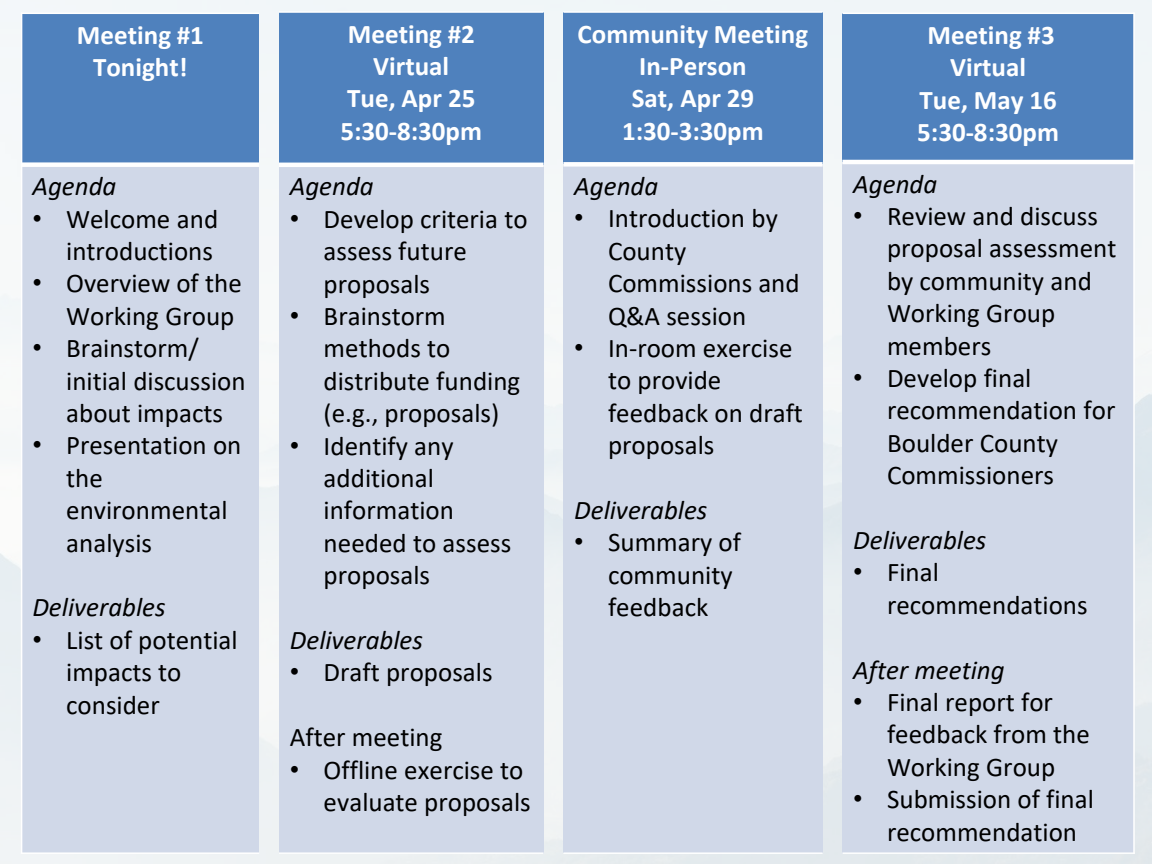
<style>
.page{position:relative;width:1152px;height:864px;background:#fff}
.page>*{position:absolute;margin:0;border:0;box-sizing:border-box;transform-origin:0 0}
.t1{font:27px/32.4px "Calibri";color:#000}
.t2{font:700 27px "Calibri";color:#fff}
.t3{font:italic 27px "Calibri";color:#000}
.s1{font-family:"Arial"}
</style>
<div class="page">
<div style="left:22px;top:13px;width:237px;height:152px;background:#4f81bd"></div>
<div style="left:22px;top:165px;width:237px;height:688px;background:#d0d8e8"></div>
<div style="left:21px;top:162px;width:238px;height:5px;background:#fff"></div>
<hr style="left:21px;top:13px;width:238px;height:1px;background:#fff">
<hr style="left:21px;top:852px;width:238px;height:2px;background:#fff">
<div style="left:279px;top:12px;width:265px;height:153px;background:#4f81bd"></div>
<div style="left:279px;top:165px;width:265px;height:688px;background:#d0d8e8"></div>
<hr style="left:279px;top:163px;width:265px;height:4px;background:#fff">
<hr style="left:279px;top:11px;width:265px;height:2px;background:#fff">
<hr style="left:279px;top:852px;width:265px;height:2px;background:#fff">
<div style="left:563px;top:12px;width:260px;height:152px;background:#4f81bd"></div>
<div style="left:563px;top:164px;width:260px;height:689px;background:#d0d8e8"></div>
<div style="left:563px;top:162px;width:260px;height:5px;background:#fff"></div>
<hr style="left:563px;top:11px;width:260px;height:2px;background:#fff">
<hr style="left:563px;top:852px;width:260px;height:2px;background:#fff">
<div style="left:842px;top:13px;width:292px;height:149px;background:#4f81bd"></div>
<div style="left:842px;top:162px;width:292px;height:691px;background:#d0d8e8"></div>
<hr style="left:842px;top:160px;width:293px;height:4px;background:#fff">
<hr style="left:1133px;top:13px;width:2px;height:841px;background:#fff">
<hr style="left:842px;top:13px;width:293px;height:1px;background:#fff">
<hr style="left:842px;top:852px;width:293px;height:2px;background:#fff">
<p class="t2" style="left:77px;top:16px;width:129px">Meeting #1</p>
<p class="t2" style="left:93px;top:48px;width:96px">Tonight!</p>
<p class="t3" style="left:32px;top:168px;width:86px">Agenda</p>
<p class="t1" style="left:32px;top:202px;width:187px;text-align:right"><span class="s1">•</span> Welcome and introductions</p>
<p class="t1" style="left:32px;top:267px;width:211px;text-align:right"><span class="s1">•</span> Overview of the<br>Working Group</p>
<p class="t1" style="left:66px;top:331px;width:181px;text-indent:-34px"><span class="s1">•</span> Brainstorm/ initial discussion about impacts</p>
<p class="t1" style="left:66px;top:429px;width:177px;text-indent:-34px"><span class="s1">•</span> Presentation on the environmental analysis</p>
<p class="t3" style="left:32px;top:589px;width:135px">Deliverables</p>
<p class="t1" style="left:66px;top:623px;width:173px;text-indent:-34px"><span class="s1">•</span> List of potential impacts to consider</p>
<p class="t2" style="left:348px;top:15px;width:129px">Meeting #2</p>
<p class="t2" style="left:373px;top:47px;width:78px">Virtual</p>
<p class="t2" style="left:347px;top:79px;width:130px">Tue, Apr 25</p>
<p class="t2" style="left:340px;top:112px;width:143px">5:30-8:30pm</p>
<p class="t3" style="left:290px;top:168px;width:86px">Agenda</p>
<p class="t1" style="left:324px;top:202px;width:206px;text-indent:-34px"><span class="s1">•</span> Develop criteria to assess future proposals</p>
<p class="t1" style="left:324px;top:299px;width:198px;text-indent:-34px"><span class="s1">•</span> Brainstorm methods to distribute funding (e.g., proposals)</p>
<p class="t1" style="left:324px;top:429px;width:189px;text-indent:-34px"><span class="s1">•</span> Identify any additional information needed to assess proposals</p>
<p class="t3" style="left:290px;top:621px;width:135px">Deliverables</p>
<p class="t1" style="left:290px;top:656px;width:204px"><span class="s1">•</span> Draft proposals</p>
<p class="t1" style="left:290px;top:720px;width:154px">After meeting</p>
<p class="t1" style="left:290px;top:753px;width:242px;text-align:right"><span class="s1">•</span> Offline exercise to evaluate proposals</p>
<p class="t2" style="left:578px;top:15px;width:232px">Community Meeting</p>
<p class="t2" style="left:639px;top:47px;width:109px">In-Person</p>
<p class="t2" style="left:632px;top:79px;width:124px">Sat, Apr 29</p>
<p class="t2" style="left:622px;top:112px;width:143px">1:30-3:30pm</p>
<p class="t3" style="left:574px;top:167px;width:86px">Agenda</p>
<p class="t1" style="left:608px;top:201px;width:193px;text-indent:-34px"><span class="s1">•</span> Introduction by<br>County<br>Commissions and<br>Q&amp;A session</p>
<p class="t1" style="left:608px;top:331px;width:196px;text-indent:-34px"><span class="s1">•</span> In-room exercise to provide feedback on draft proposals</p>
<p class="t3" style="left:574px;top:491px;width:135px">Deliverables</p>
<p class="t1" style="left:608px;top:525px;width:134px;text-indent:-34px"><span class="s1">•</span> Summary of community feedback</p>
<p class="t2" style="left:928px;top:16px;width:129px">Meeting #3</p>
<p class="t2" style="left:950px;top:48px;width:78px">Virtual</p>
<p class="t2" style="left:919px;top:81px;width:139px">Tue, May 16</p>
<p class="t2" style="left:917px;top:113px;width:143px">5:30-8:30pm</p>
<p class="t3" style="left:853px;top:165px;width:86px">Agenda</p>
<p class="t1" style="left:887px;top:199px;width:231px;text-indent:-34px"><span class="s1">•</span> Review and discuss proposal assessment by community and<br>Working Group members</p>
<p class="t1" style="left:887px;top:361px;width:230px;text-indent:-34px"><span class="s1">•</span> Develop final recommendation for<br>Boulder County<br>Commissioners</p>
<p class="t3" style="left:853px;top:521px;width:135px">Deliverables</p>
<p class="t1" style="left:887px;top:556px;width:202px;text-indent:-34px"><span class="s1">•</span> Final recommendations</p>
<p class="t3" style="left:853px;top:651px;width:153px">After meeting</p>
<p class="t1" style="left:887px;top:685px;width:204px;text-indent:-34px"><span class="s1">•</span> Final report for feedback from the<br>Working Group</p>
<p class="t1" style="left:887px;top:782px;width:208px;text-indent:-34px"><span class="s1">•</span> Submission of final recommendation</p>
</div>
